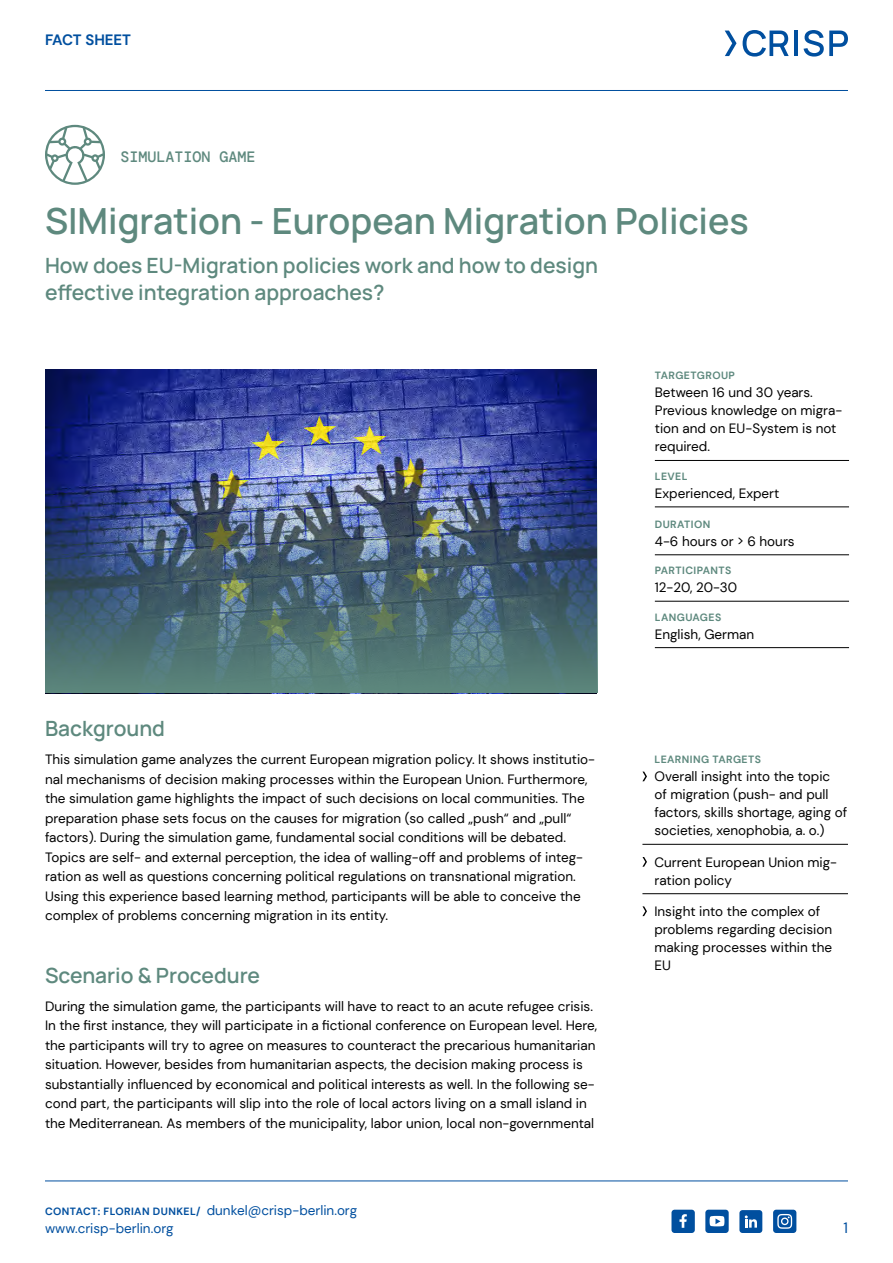
<style>
.page{position:relative;width:893px;height:1263px;background:#fff}
.page>*{position:absolute;margin:0;border:0;box-sizing:border-box;transform-origin:0 0}
.t1{font:600 36px "Manrope";color:#5e897e}
.Subheadline{font:600 21px/27px "Manrope";color:#5e897e}
.t2{font:500 15px "DM Mono";color:#5e897e}
.t3{font:700 15px "DM Sans";color:#004f9f}
.t4{font:15px "DM Sans";color:#004f9f}
.Text{font:13.5px/19.5px "DM Sans";color:#000}
.Table_list{font:13.5px/18px "DM Sans";color:#000}
.Table__Headline{font:13.5px/18px "DM Sans";color:#000}
.Text-2{font:13.5px "DM Sans";color:#004f9f}
.Table__Headline-2{font:700 10.5px "DM Sans";letter-spacing:.04em;color:#5e897e}
.s1{font-weight:700;font-size:10.5px}
</style>
<div class="page">
<hr style="left:45px;top:90px;width:803px;height:1px;background:#004f9f">
<svg style="left:743px;top:30px;width:46px;height:27px"></svg>
<hr style="left:794px;top:31px;width:4px;height:25px;background:#004f9f">
<svg style="left:804px;top:30px;width:44px;height:27px"></svg>
<svg style="left:725px;top:31px;width:11px;height:25px"></svg>
<div style="left:705px;top:1210px;width:24px;height:23px;background:#004f9f;border-radius:3px"></div>
<svg style="left:710px;top:1216px;width:14px;height:10px"></svg>
<div style="left:739px;top:1210px;width:23px;height:23px;background:#004f9f;border-radius:3px"></div>
<svg style="left:745px;top:1215px;width:12px;height:12px"></svg>
<div style="left:671px;top:1210px;width:24px;height:23px;background:#004f9f;border-radius:3px"></div>
<svg style="left:679px;top:1214px;width:8px;height:14px"></svg>
<div style="left:773px;top:1210px;width:23px;height:23px;background:#004f9f;border-radius:3px"></div>
<svg style="left:777px;top:1214px;width:15px;height:15px"></svg>
<img style="left:45px;top:369px;width:551px;height:40px">
<hr style="left:45px;top:1180px;width:803px;height:1px;background:#004f9f">
<img style="left:45px;top:409px;width:552px;height:284px">
<hr style="left:655px;top:460px;width:194px;height:1px;background:#000">
<hr style="left:655px;top:506px;width:194px;height:1px;background:#000">
<hr style="left:655px;top:554px;width:194px;height:1px;background:#000">
<hr style="left:655px;top:601px;width:194px;height:1px;background:#000">
<hr style="left:655px;top:647px;width:194px;height:1px;background:#000">
<svg style="left:45px;top:125px;width:60px;height:60px"></svg>
<hr style="left:642px;top:844px;width:206px;height:1px;background:#000">
<hr style="left:642px;top:893px;width:206px;height:1px;background:#000">
<svg style="left:642px;top:771px;width:5px;height:10px"></svg>
<svg style="left:642px;top:857px;width:5px;height:10px"></svg>
<svg style="left:642px;top:906px;width:5px;height:10px"></svg>
<p class="t3" style="left:45px;top:30px;width:88px">FACT SHEET</p>
<p class="t2" style="left:120px;top:148px;width:136px">SIMULATION GAME</p>
<p class="t1" style="left:45px;top:196px;width:705px">SIMigration - European Migration Policies</p>
<p class="Subheadline" style="left:45px;top:251px;width:554px">How does EU-Migration policies work and how to design effective integration approaches?</p>
<p class="Subheadline" style="left:45px;top:714px;width:121px">Background</p>
<p class="Text" style="left:45px;top:750px;width:552px">This simulation game analyzes the current European migration policy. It shows institutio&shy;nal mechanisms of decision making processes within the European Union. Furthermore, the simulation game highlights the impact of such decisions on local communities. The preparation phase sets focus on the causes for migration (so called „push“ and „pull“ factors). During the simulation game, fundamental social conditions will be debated.<br>Topics are self- and external perception, the idea of walling-off and problems of integ&shy;ration as well as questions concerning political regulations on transnational migration.<br>Using this experience based learning method, participants will be able to conceive the complex of problems concerning migration in its entity.</p>
<p class="Subheadline" style="left:45px;top:961px;width:217px">Scenario &amp; Procedure</p>
<p class="Text" style="left:45px;top:996px;width:554px">During the simulation game, the participants will have to react to an acute refugee crisis.<br>In the first instance, they will participate in a fictional conference on European level. Here, the participants will try to agree on measures to counteract the precarious humanitarian situation. However, besides from humanitarian aspects, the decision making process is substantially influenced by economical and political interests as well. In the following se&shy;cond part, the participants will slip into the role of local actors living on a small island in the Mediterranean. As members of the municipality, labor union, local non-governmental</p>
<p class="Text-2" style="left:45px;top:1202px;width:314px"><span class="s1">CONTACT: FLORIAN DUNKEL/</span> dunkel@crisp-berlin.org</p>
<p class="Text-2" style="left:45px;top:1220px;width:130px">www.crisp-berlin.org</p>
<p class="Table__Headline-2" style="left:655px;top:369px;width:82px">TARGETGROUP</p>
<p class="Table__Headline" style="left:655px;top:384px;width:189px">Between 16 und 30 years.<br>Previous knowledge on migra&shy;tion and on EU-System is not required.</p>
<p class="Table__Headline-2" style="left:655px;top:470px;width:34px">LEVEL</p>
<p class="Text" style="left:655px;top:483px;width:126px">Experienced, Expert</p>
<p class="Table__Headline-2" style="left:655px;top:517px;width:57px">DURATION</p>
<p class="Text" style="left:655px;top:531px;width:141px">4-6 hours or &gt; 6 hours</p>
<p class="Table__Headline-2" style="left:655px;top:564px;width:78px">PARTICIPANTS</p>
<p class="Text" style="left:655px;top:578px;width:84px">12-20, 20-30</p>
<p class="Table__Headline-2" style="left:655px;top:610px;width:68px">LANGUAGES</p>
<p class="Text" style="left:655px;top:624px;width:101px">English, German</p>
<p class="Table__Headline-2" style="left:654px;top:753px;width:108px">LEARNING TARGETS</p>
<p class="Table_list" style="left:654px;top:767px;width:194px">Overall insight into the topic<br>of migration (push- and pull factors, skills shortage, aging of societies, xenophobia, a. o.)</p>
<p class="Table__Headline" style="left:654px;top:853px;width:184px">Current European Union mig&shy;ration policy</p>
<p class="Table_list" style="left:654px;top:902px;width:179px">Insight into the complex of problems regarding decision making processes within the<br>EU</p>
<p class="t4" style="left:843px;top:1218px;width:6px">1</p>
</div>
